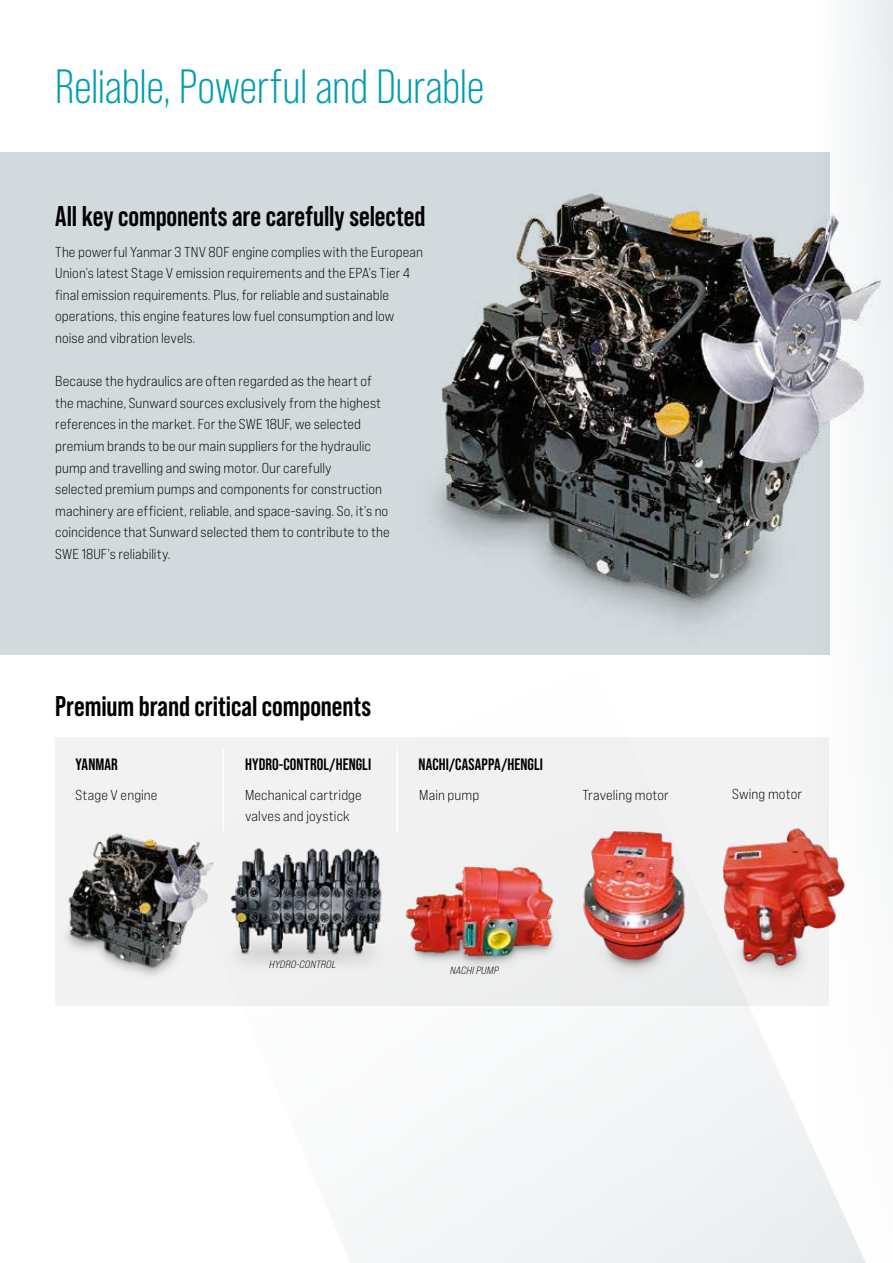
<style>
.page{position:relative;width:893px;height:1263px;background:#fff}
.page>*{position:absolute;margin:0;border:0;box-sizing:border-box;transform-origin:0 0}
.t1{font:48px "Bebas Neue Pro";letter-spacing:-.01em;color:#009eb0}
.t2{font:700 28.5px "Bebas Neue Pro";letter-spacing:-.005em;color:#000}
.t3{font:700 16.5px "Bebas Neue Pro";letter-spacing:.005em;color:#000}
.t4{font:14.4px/21.6px "Bebas Neue Pro Exp Bk";letter-spacing:.005em;color:#000}
.t5{font:10.5px "Bebas Neue Pro Exp Bk It";letter-spacing:.015em;color:#000}
</style>
<div class="page">
<div style="left:373px;top:1018px;width:439px;height:245px;background:#f4f6f7"></div>
<div style="left:0;top:152px;width:829px;height:503px;background:#d2dade"></div>
<div style="left:55px;top:737px;width:774px;height:269px;background:#f2f2f2"></div>
<img style="left:230px;top:848px;width:152px;height:118px">
<img style="left:406px;top:866px;width:150px;height:101px">
<img style="left:583px;top:831px;width:102px;height:144px">
<img style="left:723px;top:828px;width:89px;height:190px">
<hr style="left:396px;top:749px;width:2px;height:83px;background:#fff">
<hr style="left:223px;top:749px;width:1px;height:83px;background:#fff">
<img style="left:66px;top:833px;width:148px;height:143px">
<img style="left:435px;top:193px;width:377px;height:431px">
<svg style="left:812px;top:0;width:81px;height:1263px"></svg>
<h1 class="t1" style="left:55px;top:60px;width:431px">Reliable, Powerful and Durable</h1>
<h2 class="t2" style="left:55px;top:200px;width:372px">All key components are carefully selected</h2>
<p class="t4" style="left:55px;top:241px;width:369px">The powerful Yanmar 3 TNV 80F engine complies with the European Union’s latest Stage V emission requirements and the EPA’s Tier 4 final emission requirements. Plus, for reliable and sustainable operations, this engine features low fuel consumption and low noise and vibration levels.</p>
<p class="t4" style="left:55px;top:370px;width:336px">Because the hydraulics are often regarded as the heart of the machine, Sunward sources exclusively from the highest references in the market. For the SWE 18UF, we selected premium brands to be our main suppliers for the hydraulic pump and travelling and swing motor. Our carefully<br>selected premium pumps and components for construction machinery are efficient, reliable, and space-saving. So, it’s no coincidence that Sunward selected them to contribute to the SWE 18UF’s reliability.</p>
<h2 class="t2" style="left:55px;top:690px;width:317px">Premium brand critical components</h2>
<p class="t3" style="left:76px;top:754px;width:44px">YANMAR</p>
<p class="t4" style="left:76px;top:784px;width:83px">Stage V engine</p>
<p class="t3" style="left:245px;top:754px;width:128px">HYDRO-CONTROL/HENGLI</p>
<p class="t3" style="left:419px;top:754px;width:126px">NACHI/CASAPPA/HENGLI</p>
<p class="t4" style="left:245px;top:784px;width:118px">Mechanical cartridge valves and joystick</p>
<p class="t4" style="left:419px;top:784px;width:62px">Main pump</p>
<p class="t4" style="left:582px;top:784px;width:88px">Traveling motor</p>
<p class="t4" style="left:732px;top:783px;width:72px">Swing motor</p>
<p class="t5" style="left:269px;top:958px;width:69px">HYDRO-CONTROL</p>
<p class="t5" style="left:450px;top:964px;width:50px">NACHI PUMP</p>
</div>
